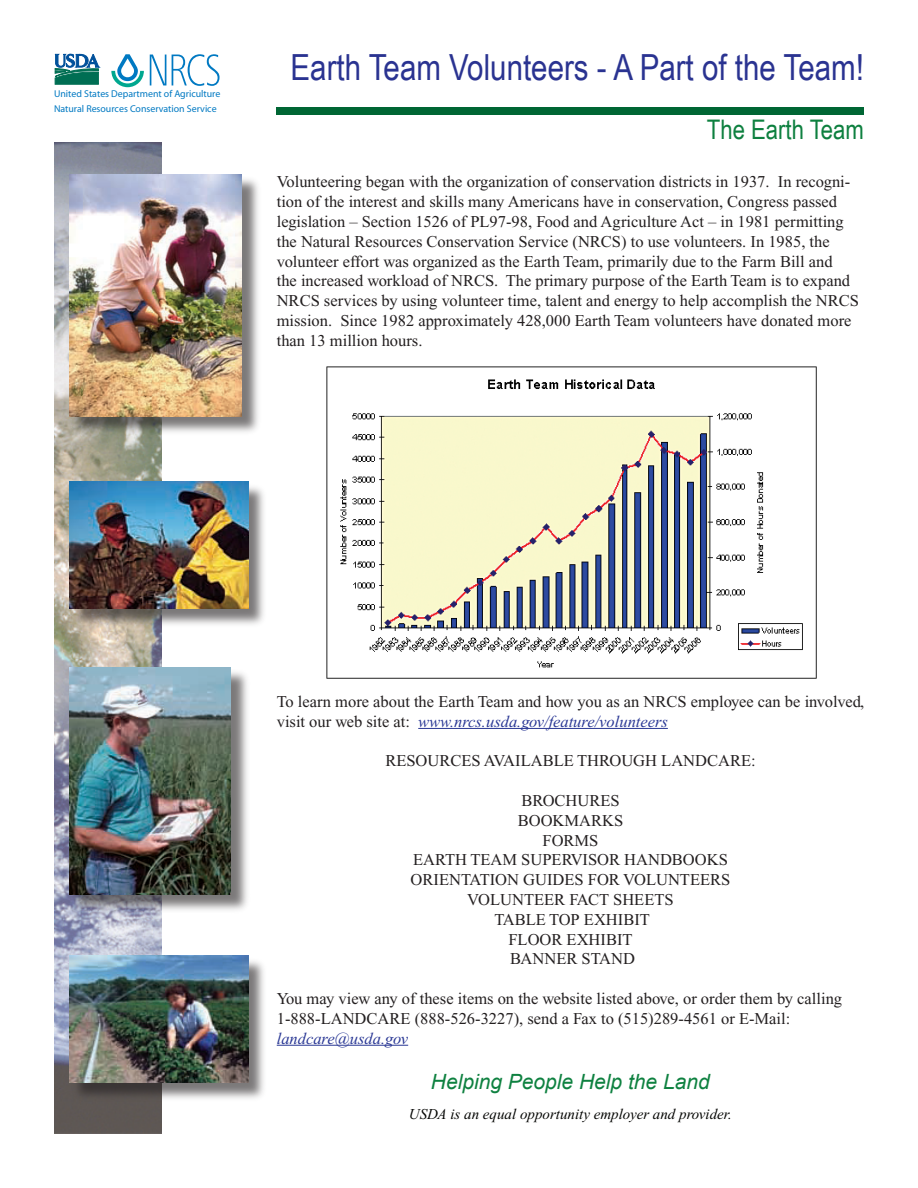
<style>
.page{position:relative;width:918px;height:1188px;background:#fff}
.page>*{position:absolute;margin:0;border:0;box-sizing:border-box;transform-origin:0 0}
.t1{font:36px "Arial Narrow";color:#2a3391}
.t2{font:27px "Arial Narrow";color:#0d803f}
.t3{font:italic 21px "Arial";color:#0e8140}
.t4{font:16.5px/19.8px "Times New Roman";color:#231f20}
.t5{font:italic 16.5px "Times New Roman";color:#2a3895}
.t6{font:italic 15px "Times New Roman";color:#040503}
.t7{font:9.9px/15.5px "Myriad";color:#0079c2}
.s1{font-style:italic;color:#2a3895}
</style>
<div class="page">
<div style="left:277px;top:107px;width:587px;height:7px;background:#006634"></div>
<svg style="left:111px;top:54px;width:33px;height:33px"></svg>
<svg style="left:150px;top:55px;width:16px;height:30px"></svg>
<svg style="left:172px;top:54px;width:48px;height:32px"></svg>
<svg style="left:55px;top:54px;width:45px;height:30px"></svg>
<img style="left:54px;top:142px;width:108px;height:992px">
<div style="left:70px;top:176px;width:192px;height:260px;background:#231f20;opacity:.6"></div>
<img style="left:69px;top:174px;width:173px;height:242px">
<div style="left:71px;top:483px;width:197px;height:145px;background:#231f20;opacity:.6"></div>
<img style="left:70px;top:482px;width:178px;height:127px">
<div style="left:70px;top:669px;width:181px;height:246px;background:#231f20;opacity:.6"></div>
<img style="left:69px;top:668px;width:162px;height:226px">
<div style="left:71px;top:957px;width:197px;height:145px;background:#231f20;opacity:.6"></div>
<img style="left:70px;top:956px;width:178px;height:127px">
<hr style="left:418px;top:728px;width:250px;height:1px;background:#2a3895">
<hr style="left:277px;top:1045px;width:131px;height:1px;background:#2a3895">
<img style="left:326px;top:366px;width:491px;height:313px">
<p class="t7" style="left:54px;top:86px;width:168px">United States Department of Agriculture<br>Natural Resources Conservation Service</p>
<p class="t1" style="left:291px;top:47px;width:575px">Earth Team Volunteers - A Part of the Team!</p>
<p class="t2" style="left:707px;top:114px;width:159px">The Earth Team</p>
<p class="t4" style="left:277px;top:172px;width:584px">Volunteering began with the organization of conservation districts in 1937. In recogni&shy;tion of the interest and skills many Americans have in conservation, Congress passed legislation – Section 1526 of PL97-98, Food and Agriculture Act – in 1981 permitting the Natural Resources Conservation Service (NRCS) to use volunteers. In 1985, the volunteer effort was organized as the Earth Team, primarily due to the Farm Bill and<br>the increased workload of NRCS. The primary purpose of the Earth Team is to expand NRCS services by using volunteer time, talent and energy to help accomplish the NRCS mission. Since 1982 approximately 428,000 Earth Team volunteers have donated more than 13 million hours.</p>
<p class="t4" style="left:277px;top:692px;width:589px">To learn more about the Earth Team and how you as an NRCS employee can be involved, visit our web site at: <span class="s1">www.nrcs.usda.gov/feature/volunteers</span></p>
<p class="t4" style="left:385px;top:751px;width:372px">RESOURCES AVAILABLE THROUGH LANDCARE:</p>
<p class="t4" style="left:521px;top:791px;width:100px">BROCHURES</p>
<p class="t4" style="left:518px;top:810px;width:107px">BOOKMARKS</p>
<p class="t4" style="left:543px;top:830px;width:57px">FORMS</p>
<p class="t4" style="left:413px;top:850px;width:316px">EARTH TEAM SUPERVISOR HANDBOOKS</p>
<p class="t4" style="left:411px;top:870px;width:321px">ORIENTATION GUIDES FOR VOLUNTEERS</p>
<p class="t4" style="left:467px;top:890px;width:208px">VOLUNTEER FACT SHEETS</p>
<p class="t4" style="left:494px;top:909px;width:157px">TABLE TOP EXHIBIT</p>
<p class="t4" style="left:508px;top:929px;width:126px">FLOOR EXHIBIT</p>
<p class="t4" style="left:510px;top:949px;width:126px">BANNER STAND</p>
<p class="t4" style="left:277px;top:989px;width:567px">You may view any of these items on the website listed above, or order them by calling</p>
<p class="t4" style="left:277px;top:1008px;width:515px">1-888-LANDCARE (888-526-3227), send a Fax to (515)289-4561 or E-Mail:</p>
<p class="t5" style="left:277px;top:1029px;width:133px">landcare@usda.gov</p>
<p class="t3" style="left:431px;top:1068px;width:280px">Helping People Help the Land</p>
<p class="t6" style="left:409px;top:1106px;width:324px">USDA is an equal opportunity employer and provider.</p>
</div>
